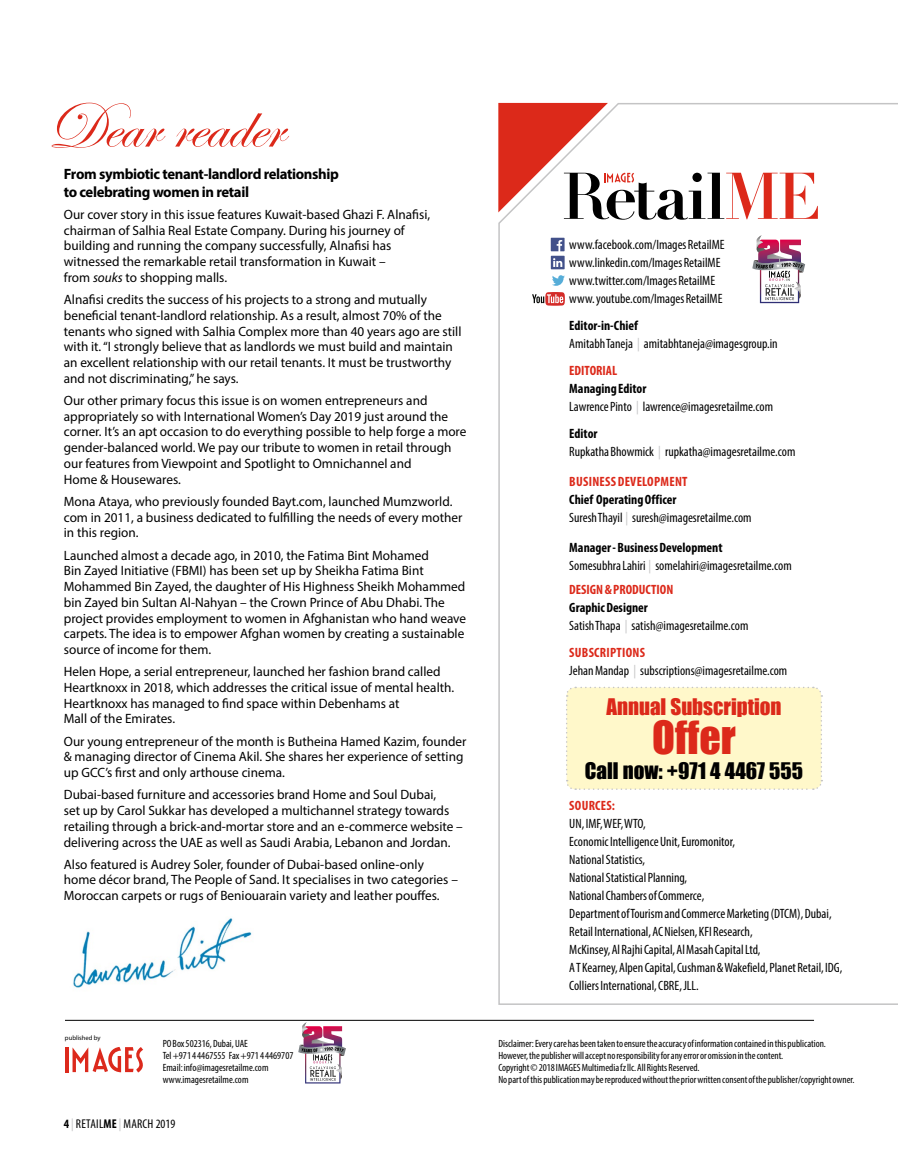
<style>
.page{position:relative;width:898px;height:1157px;background:#fff}
.page>*{position:absolute;margin:0;border:0;box-sizing:border-box;transform-origin:0 0}
.t1{font:66.45px "Edwardian Script ITC";letter-spacing:-.01em;color:#dc291a}
.t2{font:42px "Impact";color:#dc291a}
.t3{font:21px "Impact";color:#000}
.t4{font:21px "Impact";color:#dc291a}
.t5{font:700 15px/18px "Myriad Pro";letter-spacing:-.025em;color:#000}
.t6{font:13.5px/15.8px "Myriad Pro";color:#000}
.t7{font:condensed 13.5px/18px "Myriad Pro";color:#000}
.t8{font:700 condensed 13.5px "Myriad Pro";letter-spacing:.02em;color:#dc291a}
.t9{font:700 condensed 13.5px "Myriad Pro";color:#dc291a}
.t10{font:condensed 12.75px "Myriad Pro";letter-spacing:.02em;color:#000}
.t11{font:condensed 10.5px/12px "Myriad Pro";color:#000}
.t12{font:6.6px "Myriad Pro";color:#000}
.s1{font-style:italic}
.s2{font-weight:700}
.s3{color:#c4c4c5}
.s4{font-weight:700;color:#dc291a}
</style>
<div class="page">
<img style="left:73px;top:918px;width:179px;height:70px">
<svg style="left:498px;top:102px;width:399px;height:903px"></svg>
<hr style="left:65px;top:1020px;width:748px;height:1px;background:#000">
<svg style="left:65px;top:1047px;width:78px;height:26px"></svg>
<svg style="left:498px;top:103px;width:319px;height:117px"></svg>
<svg style="left:532px;top:292px;width:32px;height:14px"></svg>
<svg style="left:551px;top:275px;width:13px;height:11px"></svg>
<div style="left:550px;top:256px;width:14px;height:13px;background:#42518a"></div>
<svg style="left:553px;top:258px;width:9px;height:9px"></svg>
<svg style="left:550px;top:238px;width:14px;height:13px"></svg>
<svg style="left:298px;top:1022px;width:48px;height:61px"></svg>
<svg style="left:752px;top:235px;width:52px;height:68px"></svg>
<div style="left:565px;top:686px;width:257px;height:104px;background:#fff8ca"></div>
<h1 class="t1" style="left:47px;top:90px;width:237px">Dear reader</h1>
<p class="t5" style="left:64px;top:164px;width:276px">From symbiotic tenant-landlord relationship to celebrating women in retail</p>
<p class="t6" style="left:64px;top:206px;width:368px">Our cover story in this issue features Kuwait-based Ghazi F. Alnafisi, chairman of Salhia Real Estate Company. During his journey of building and running the company successfully, Alnafisi has witnessed the remarkable retail transformation in Kuwait –<br>from <span class="s1">souks</span> to shopping malls.</p>
<p class="t6" style="left:64px;top:291px;width:399px">Alnafisi credits the success of his projects to a strong and mutually beneficial tenant-landlord relationship. As a result, almost 70% of the tenants who signed with Salhia Complex more than 40 years ago are still with it. “I strongly believe that as landlords we must build and maintain an excellent relationship with our retail tenants. It must be trustworthy and not discriminating,” he says.</p>
<p class="t6" style="left:64px;top:392px;width:404px">Our other primary focus this issue is on women entrepreneurs and appropriately so with International Women’s Day 2019 just around the corner. It’s an apt occasion to do everything possible to help forge a more gender-balanced world. We pay our tribute to women in retail through our features from Viewpoint and Spotlight to Omnichannel and<br>Home &amp; Housewares.</p>
<p class="t6" style="left:64px;top:493px;width:400px">Mona Ataya, who previously founded Bayt.com, launched Mumzworld. com in 2011, a business dedicated to fulfilling the needs of every mother in this region.</p>
<p class="t6" style="left:64px;top:547px;width:403px">Launched almost a decade ago, in 2010, the Fatima Bint Mohamed<br>Bin Zayed Initiative (FBMI) has been set up by Sheikha Fatima Bint Mohammed Bin Zayed, the daughter of His Highness Sheikh Mohammed bin Zayed bin Sultan Al-Nahyan – the Crown Prince of Abu Dhabi. The project provides employment to women in Afghanistan who hand weave carpets. The idea is to empower Afghan women by creating a sustainable source of income for them.</p>
<p class="t6" style="left:64px;top:663px;width:392px">Helen Hope, a serial entrepreneur, launched her fashion brand called Heartknoxx in 2018, which addresses the critical issue of mental health.<br>Heartknoxx has managed to find space within Debenhams at<br>Mall of the Emirates.</p>
<p class="t6" style="left:64px;top:733px;width:404px">Our young entrepreneur of the month is Butheina Hamed Kazim, founder &amp; managing director of Cinema Akil. She shares her experience of setting up GCC’s first and only arthouse cinema.</p>
<p class="t6" style="left:64px;top:786px;width:400px">Dubai-based furniture and accessories brand Home and Soul Dubai,<br>set up by Carol Sukkar has developed a multichannel strategy towards retailing through a brick-and-mortar store and an e-commerce website – delivering across the UAE as well as Saudi Arabia, Lebanon and Jordan.</p>
<p class="t6" style="left:64px;top:856px;width:395px">Also featured is Audrey Soler, founder of Dubai-based online-only home décor brand, The People of Sand. It specialises in two categories –<br>Moroccan carpets or rugs of Beniouarain variety and leather pouffes.</p>
<p class="t12" style="left:65px;top:1033px;width:37px">published by</p>
<p class="t11" style="left:163px;top:1037px;width:132px">PO Box 502316, Dubai, UAE<br>Tel +971 4 4467555 Fax +971 4 4469707<br>Email: info@imagesretailme.com www.imagesretailme.com</p>
<p class="t10" style="left:64px;top:1116px;width:113px"><span class="s2">4</span> <span class="s3">|</span> RETAIL<span class="s2">ME</span><span class="s3">|</span> MARCH 2019</p>
<p class="t7" style="left:569px;top:235px;width:157px">www.facebook.com/Images RetailME www.linkedin.com/Images RetailME www.twitter.com/Images RetailME www. youtube.com/Images RetailME</p>
<p class="t7" style="left:569px;top:316px;width:210px"><span class="s2">Editor-in-Chief<br></span>Amitabh Taneja <span class="s3">|</span> amitabhtaneja@imagesgroup.in</p>
<p class="t9" style="left:569px;top:362px;width:49px">EDITORIAL</p>
<p class="t7" style="left:569px;top:379px;width:205px"><span class="s2">Managing Editor<br></span>Lawrence Pinto <span class="s3">|</span> lawrence@imagesretailme.com</p>
<p class="t7" style="left:569px;top:424px;width:227px"><span class="s2">Editor<br></span>Rupkatha Bhowmick <span class="s3">|</span> rupkatha@imagesretailme.com</p>
<p class="t8" style="left:569px;top:473px;width:120px">BUSINESS DEVELOPMENT</p>
<p class="t7" style="left:569px;top:490px;width:184px"><span class="s2">Chief Operating Officer<br></span>Suresh Thayil <span class="s3">|</span> suresh@imagesretailme.com</p>
<p class="t7" style="left:569px;top:538px;width:224px"><span class="s2">Manager - Business Development<br></span>Somesubhra Lahiri <span class="s3">|</span> somelahiri@imagesretailme.com</p>
<p class="t9" style="left:569px;top:581px;width:106px">DESIGN &amp; PRODUCTION</p>
<p class="t7" style="left:569px;top:598px;width:180px"><span class="s2">Graphic Designer<br></span>Satish Thapa <span class="s3">|</span> satish@imagesretailme.com</p>
<p class="t7" style="left:569px;top:643px;width:219px"><span class="s4">SUBSCRIPTIONS<br></span>Jehan Mandap <span class="s3">|</span> subscriptions@imagesretailme.com</p>
<h3 class="t4" style="left:606px;top:690px;width:177px">Annual Subscription</h3>
<h2 class="t2" style="left:652px;top:704px;width:85px">Offer</h2>
<h3 class="t3" style="left:584px;top:754px;width:219px">Call now: +971 4 4467 555</h3>
<p class="t8" style="left:569px;top:797px;width:47px">SOURCES:</p>
<p class="t7" style="left:569px;top:814px;width:274px">UN, IMF, WEF, WTO,<br>Economic Intelligence Unit, Euromonitor,<br>National Statistics,<br>National Statistical Planning,<br>National Chambers of Commerce,<br>Department of Tourism and Commerce Marketing (DTCM), Dubai, Retail International, AC Nielsen, KFI Research,<br>McKinsey, Al Rajhi Capital, Al Masah Capital Ltd,<br>A T Kearney, Alpen Capital, Cushman &amp; Wakefield, Planet Retail, IDG, Colliers International, CBRE, JLL.</p>
<p class="t11" style="left:498px;top:1037px;width:357px">Disclaimer: Every care has been taken to ensure the accuracy of information contained in this publication.<br>However, the publisher will accept no responsibility for any error or omission in the content.<br>Copyright © 2018 IMAGES Multimedia fz llc. All Rights Reserved.<br>No part of this publication may be reproduced without the prior written consent of the publisher/copyright owner.</p>
</div>
